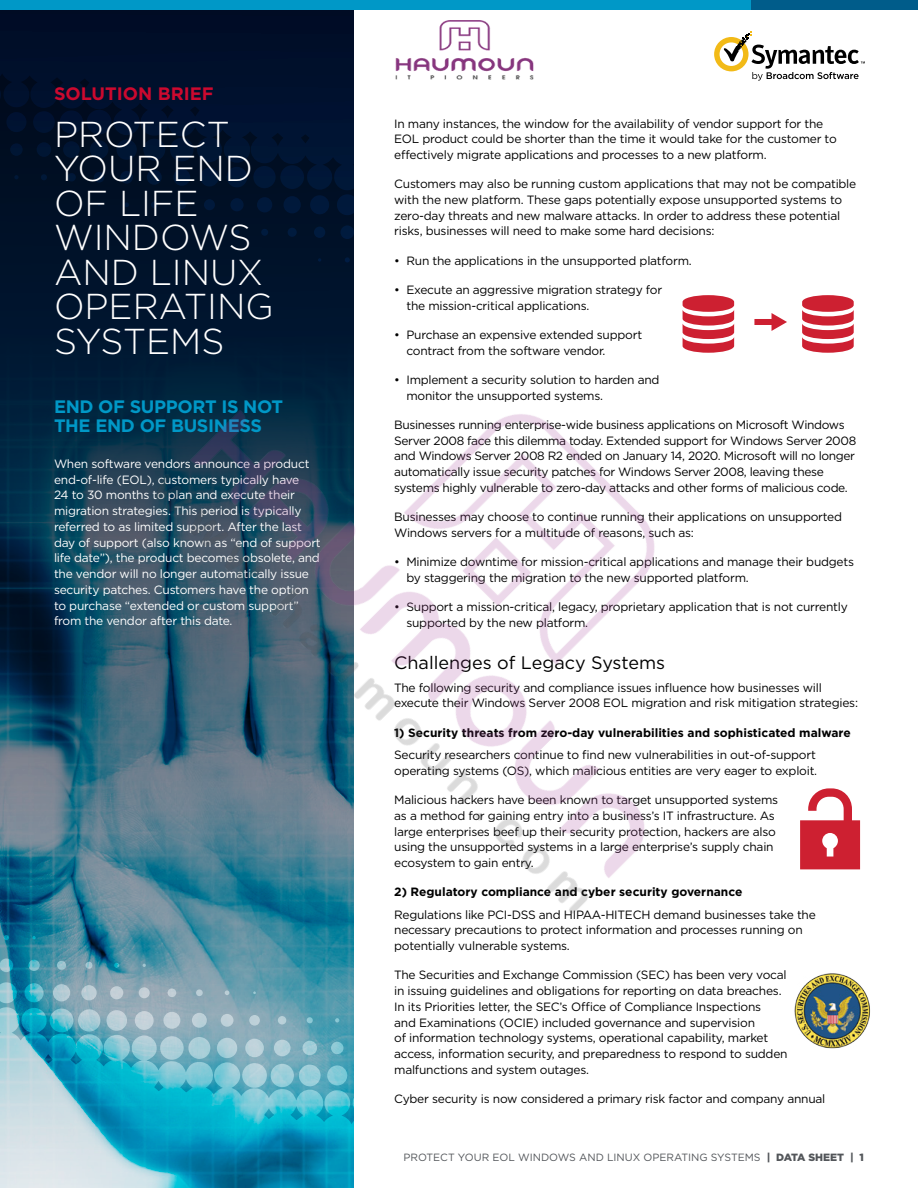
<style>
.page{position:relative;width:918px;height:1188px;background:#fff}
.page>*{position:absolute;margin:0;border:0;box-sizing:border-box;transform-origin:0 0}
.t1{font:300 36px/34.5px "Gotham";color:#fff}
.t2{font:700 18px/18.8px "Gotham";letter-spacing:-.02em;color:#0098c7}
.t3{font:18px "Gotham";color:#000}
.t4{font:700 18px "Gotham";color:#cc092f}
.t5{font:12px/15.8px "Gotham";letter-spacing:-.02em;color:#000}
.t6{font:12px/15.8px "Gotham";letter-spacing:-.02em;color:#fff}
.t7{font:700 12px "Gotham";color:#000}
.t8{font:10.5px "Gotham";color:#53565a}
.s1{font-weight:900}
</style>
<div class="page">
<svg style="left:0;top:290px;width:46px;height:617px;background:#163b54"></svg>
<svg style="left:0;top:907px;width:354px;height:281px;background:#57afc5"></svg>
<svg style="left:0;top:10px;width:354px;height:280px;background:#000f2a"></svg>
<div style="left:0;top:0;width:915px;height:10px;background:#0098c7"></div>
<div style="left:752px;top:0;width:166px;height:10px;background:#005c8a"></div>
<svg style="left:714px;top:32px;width:151px;height:49px"></svg>
<img style="left:794px;top:1007px;width:76px;height:42px">
<img style="left:395px;top:20px;width:139px;height:60px">
<img style="left:46px;top:181px;width:824px;height:826px">
<h2 class="t4" style="left:54px;top:81px;width:161px">SOLUTION BRIEF</h2>
<h1 class="t1" style="left:54px;top:116px;width:221px">PROTECT<br>YOUR END<br>OF LIFE<br>WINDOWS<br>AND LINUX<br>OPERATING<br>SYSTEMS</h1>
<h2 class="t2" style="left:54px;top:397px;width:231px">END OF SUPPORT IS NOT<br>THE END OF BUSINESS</h2>
<p class="t6" style="left:54px;top:456px;width:268px">When software vendors announce a product end-of-life (EOL), customers typically have<br>24 to 30 months to plan and execute their migration strategies. This period is typically referred to as limited support. After the last day of support (also known as “end of support life date”), the product becomes obsolete, and the vendor will no longer automatically issue security patches. Customers have the option to purchase “extended or custom support” from the vendor after this date.</p>
<p class="t5" style="left:394px;top:115px;width:444px">In many instances, the window for the availability of vendor support for the<br>EOL product could be shorter than the time it would take for the customer to effectively migrate applications and processes to a new platform.</p>
<p class="t5" style="left:394px;top:176px;width:464px">Customers may also be running custom applications that may not be compatible with the new platform. These gaps potentially expose unsupported systems to zero-day threats and new malware attacks. In order to address these potential risks, businesses will need to make some hard decisions:</p>
<p class="t5" style="left:394px;top:252px;width:299px">• Run the applications in the unsupported platform.</p>
<p class="t5" style="left:406px;top:282px;width:257px;text-indent:-12px">• Execute an aggressive migration strategy for the mission-critical applications.</p>
<p class="t5" style="left:406px;top:327px;width:237px;text-indent:-12px">• Purchase an expensive extended support contract from the software vendor.</p>
<p class="t5" style="left:406px;top:372px;width:255px;text-indent:-12px">• Implement a security solution to harden and monitor the unsupported systems.</p>
<p class="t5" style="left:394px;top:417px;width:464px">Businesses running enterprise-wide business applications on Microsoft Windows Server 2008 face this dilemma today. Extended support for Windows Server 2008 and Windows Server 2008 R2 ended on January 14, 2020. Microsoft will no longer automatically issue security patches for Windows Server 2008, leaving these systems highly vulnerable to zero-day attacks and other forms of malicious code.</p>
<p class="t5" style="left:394px;top:509px;width:449px">Businesses may choose to continue running their applications on unsupported<br>Windows servers for a multitude of reasons, such as:</p>
<p class="t5" style="left:406px;top:554px;width:449px;text-indent:-12px">• Minimize downtime for mission-critical applications and manage their budgets by staggering the migration to the new supported platform.</p>
<p class="t5" style="left:406px;top:599px;width:443px;text-indent:-12px">• Support a mission-critical, legacy, proprietary application that is not currently supported by the new platform.</p>
<h2 class="t3" style="left:394px;top:651px;width:272px">Challenges of Legacy Systems</h2>
<p class="t5" style="left:394px;top:679px;width:465px">The following security and compliance issues influence how businesses will execute their Windows Server 2008 EOL migration and risk mitigation strategies:</p>
<p class="t7" style="left:394px;top:724px;width:458px">1) Security threats from zero-day vulnerabilities and sophisticated malware</p>
<p class="t5" style="left:394px;top:747px;width:425px">Security researchers continue to find new vulnerabilities in out-of-support operating systems (OS), which malicious entities are very eager to exploit.</p>
<p class="t5" style="left:394px;top:792px;width:386px">Malicious hackers have been known to target unsupported systems as a method for gaining entry into a business’s IT infrastructure. As large enterprises beef up their security protection, hackers are also using the unsupported systems in a large enterprise’s supply chain ecosystem to gain entry.</p>
<p class="t7" style="left:394px;top:884px;width:350px">2) Regulatory compliance and cyber security governance</p>
<p class="t5" style="left:394px;top:906px;width:423px">Regulations like PCI-DSS and HIPAA-HITECH demand businesses take the necessary precautions to protect information and processes running on potentially vulnerable systems.</p>
<p class="t5" style="left:394px;top:967px;width:395px">The Securities and Exchange Commission (SEC) has been very vocal in issuing guidelines and obligations for reporting on data breaches.<br>In its Priorities letter, the SEC’s Office of Compliance Inspections<br>and Examinations (OCIE) included governance and supervision<br>of information technology systems, operational capability, market access, information security, and preparedness to respond to sudden malfunctions and system outages.</p>
<p class="t5" style="left:394px;top:1091px;width:433px">Cyber security is now considered a primary risk factor and company annual</p>
<p class="t8" style="left:403px;top:1151px;width:462px">PROTECT YOUR EOL WINDOWS AND LINUX OPERATING SYSTEMS <span class="s1">| DATA SHEET | 1</span></p>
</div>
